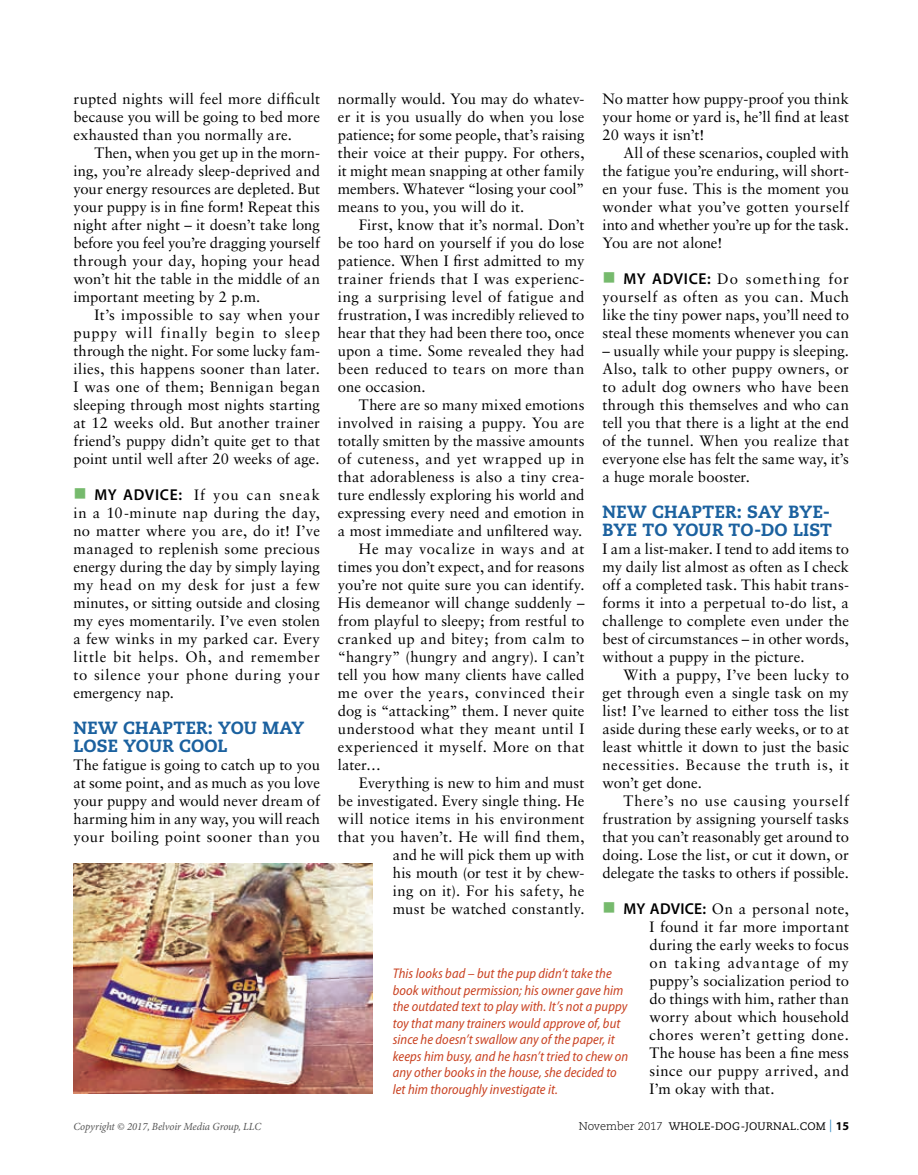
<style>
.page{position:relative;width:918px;height:1175px;background:#fff}
.page>*{position:absolute;margin:0;border:0;box-sizing:border-box;transform-origin:0 0}
.t1{font:800 17.7px/18px "Caecilia LT Std";letter-spacing:.01em;color:#1b619f}
.t2{font:15px/18px "Sabon LT Std";letter-spacing:.01em;color:#000;text-align:justify}
.t3{font:15px "Sabon LT Std";letter-spacing:.03em;color:#000}
.t4{font:15px "Sabon LT Std";letter-spacing:.045em;color:#000}
.t5{font:15px "Sabon LT Std";letter-spacing:.035em;color:#000}
.t6{font:italic semi-condensed 14.1px/16.5px "Myriad Pro";letter-spacing:.005em;color:#ca4424}
.t7{font:italic 10.8px "Minion Pro";letter-spacing:-.01em;color:#555}
.t8{font:10.8px "Caecilia LT Std";letter-spacing:.02em;color:#000}
.s1{color:#76ba6d}
.s2{font-family:"Myriad Pro";font-weight:600;font-size:15.75px}
.s3{font-weight:300;font-size:11.25px}
.s4{font-family:"Minion Pro";font-size:12.45px;color:#2e87c1}
.s5{font-family:"Myriad Pro";font-weight:700;font-size:12px}
</style>
<div class="page">
<img style="left:74px;top:863px;width:299px;height:231px">
<p class="t2" style="left:74px;top:89px;width:248px">rupted nights will feel more difficult because you will be going to bed more exhausted than you normally are.</p>
<p class="t2" style="left:74px;top:143px;width:248px;text-indent:21px">Then, when you get up in the morn&shy;ing, you’re already sleep-deprived and your energy resources are depleted. But your puppy is in fine form! Repeat this night after night – it doesn’t take long before you feel you’re dragging yourself through your day, hoping your head won’t hit the table in the middle of an important meeting by 2 p.m.</p>
<p class="t2" style="left:74px;top:305px;width:248px;text-indent:21px">It’s impossible to say when your puppy will finally begin to sleep through the night. For some lucky fam&shy;ilies, this happens sooner than later.<br>I was one of them; Bennigan began sleeping through most nights starting at 12 weeks old. But another trainer friend’s puppy didn’t quite get to that point until well after 20 weeks of age.</p>
<p class="t2" style="left:73px;top:485px;width:248px"><span class="s1">■</span> <span class="s2">MY ADVICE:</span> If you can sneak in a 10-minute nap during the day, no matter where you are, do it! I’ve managed to replenish some precious energy during the day by simply laying my head on my desk for just a few minutes, or sitting outside and closing my eyes momentarily. I’ve even stolen a few winks in my parked car. Every little bit helps. Oh, and remember to silence your phone during your emergency nap.</p>
<p class="t1" style="left:74px;top:718px;width:232px">NEW CHAPTER: YOU MAY<br>LOSE YOUR COOL</p>
<p class="t2" style="left:74px;top:755px;width:248px">The fatigue is going to catch up to you at some point, and as much as you love your puppy and would never dream of harming him in any way, you will reach your boiling point sooner than you</p>
<p class="t2" style="left:338px;top:89px;width:248px">normally would. You may do whatev&shy;er it is you usually do when you lose patience; for some people, that’s raising their voice at their puppy. For others, it might mean snapping at other family members. Whatever “losing your cool” means to you, you will do it.</p>
<p class="t2" style="left:338px;top:215px;width:248px;text-indent:21px">First, know that it’s normal. Don’t be too hard on yourself if you do lose patience. When I first admitted to my trainer friends that I was experienc&shy;ing a surprising level of fatigue and frustration, I was incredibly relieved to hear that they had been there too, once upon a time. Some revealed they had been reduced to tears on more than one occasion.</p>
<p class="t2" style="left:359px;top:395px;width:227px">There are so many mixed emotions</p>
<p class="t2" style="left:338px;top:413px;width:248px">involved in raising a puppy. You are</p>
<p class="t2" style="left:338px;top:431px;width:248px">totally smitten by the massive amounts</p>
<p class="t5" style="left:338px;top:449px;width:248px">of cuteness, and yet wrapped up in</p>
<p class="t2" style="left:338px;top:467px;width:248px">that adorableness is also a tiny crea-</p>
<p class="t2" style="left:338px;top:485px;width:248px">ture endlessly exploring his world and</p>
<p class="t2" style="left:338px;top:503px;width:248px">expressing every need and emotion in</p>
<p class="t2" style="left:338px;top:521px;width:246px">a most immediate and unfiltered way.</p>
<p class="t4" style="left:359px;top:539px;width:227px">He may vocalize in ways and at</p>
<p class="t2" style="left:338px;top:557px;width:248px">times you don’t expect, and for reasons</p>
<p class="t2" style="left:338px;top:575px;width:248px">you’re not quite sure you can identify.</p>
<p class="t2" style="left:338px;top:593px;width:248px">His demeanor will change suddenly –</p>
<p class="t2" style="left:338px;top:611px;width:248px">from playful to sleepy; from restful to</p>
<p class="t3" style="left:338px;top:629px;width:248px">cranked up and bitey; from calm to</p>
<p class="t2" style="left:338px;top:647px;width:248px">“hangry” (hungry and angry). I can’t</p>
<p class="t2" style="left:338px;top:665px;width:248px">tell you how many clients have called</p>
<p class="t4" style="left:338px;top:683px;width:248px">me over the years, convinced their</p>
<p class="t2" style="left:338px;top:701px;width:248px">dog is “attacking” them. I never quite</p>
<p class="t3" style="left:338px;top:719px;width:248px">understood what they meant until I</p>
<p class="t2" style="left:338px;top:737px;width:248px">experienced it myself. More on that</p>
<p class="t2" style="left:338px;top:755px;width:45px">later…</p>
<p class="t2" style="left:359px;top:773px;width:227px">Everything is new to him and must</p>
<p class="t2" style="left:338px;top:791px;width:248px">be investigated. Every single thing. He</p>
<p class="t2" style="left:338px;top:809px;width:248px">will notice items in his environment</p>
<p class="t2" style="left:338px;top:827px;width:248px">that you haven’t. He will find them,</p>
<p class="t2" style="left:393px;top:845px;width:193px">and he will pick them up with</p>
<p class="t2" style="left:393px;top:863px;width:193px">his mouth (or test it by chew-</p>
<p class="t2" style="left:393px;top:881px;width:193px">ing on it). For his safety, he</p>
<p class="t2" style="left:393px;top:899px;width:193px">must be watched constantly.</p>
<p class="t2" style="left:603px;top:89px;width:248px">No matter how puppy-proof you think your home or yard is, he’ll find at least 20 ways it isn’t!</p>
<p class="t2" style="left:603px;top:143px;width:248px;text-indent:21px">All of these scenarios, coupled with the fatigue you’re enduring, will short&shy;en your fuse. This is the moment you wonder what you’ve gotten yourself into and whether you’re up for the task.<br>You are not alone!</p>
<p class="t2" style="left:602px;top:269px;width:248px"><span class="s1">■</span> <span class="s2">MY ADVICE:</span> Do something for yourself as often as you can. Much like the tiny power naps, you’ll need to steal these moments whenever you can</p>
<p class="t2" style="left:603px;top:341px;width:248px">– usually while your puppy is sleeping.<br>Also, talk to other puppy owners, or to adult dog owners who have been through this themselves and who can tell you that there is a light at the end of the tunnel. When you realize that everyone else has felt the same way, it’s a huge morale booster.</p>
<p class="t1" style="left:603px;top:502px;width:231px">NEW CHAPTER: SAY BYE-<br>BYE TO YOUR TO-DO LIST</p>
<p class="t2" style="left:603px;top:539px;width:248px">I am a list-maker. I tend to add items to my daily list almost as often as I check off a completed task. This habit trans&shy;forms it into a perpetual to-do list, a challenge to complete even under the best of circumstances – in other words, without a puppy in the picture.</p>
<p class="t2" style="left:603px;top:665px;width:248px;text-indent:21px">With a puppy, I’ve been lucky to get through even a single task on my list! I’ve learned to either toss the list aside during these early weeks, or to at least whittle it down to just the basic necessities. Because the truth is, it won’t get done.</p>
<p class="t2" style="left:603px;top:791px;width:248px;text-indent:21px">There’s no use causing yourself frustration by assigning yourself tasks that you can’t reasonably get around to doing. Lose the list, or cut it down, or delegate the tasks to others if possible.</p>
<p class="t2" style="left:650px;top:899px;width:201px;text-indent:-47px"><span class="s1">■</span> <span class="s2">MY ADVICE:</span> On a personal note, I found it far more important during the early weeks to focus on taking advantage of my puppy’s socialization period to do things with him, rather than worry about which household chores weren’t getting done.<br>The house has been a fine mess since our puppy arrived, and I’m okay with that.</p>
<p class="t6" style="left:393px;top:965px;width:237px">This looks bad – but the pup didn’t take the book without permission; his owner gave him the outdated text to play with. It’s not a puppy toy that many trainers would approve of, but since he doesn’t swallow any of the paper, it keeps him busy, and he hasn’t tried to chew on any other books in the house, she decided to let him thoroughly investigate it.</p>
<p class="t7" style="left:74px;top:1120px;width:189px">Copyright © 2017, Belvoir Media Group, LLC</p>
<p class="t8" style="left:579px;top:1120px;width:272px"><span class="s3">November 2017</span> WHOLE-DOG-JOURNAL.COM <span class="s4">|</span> <span class="s5">15</span></p>
</div>
